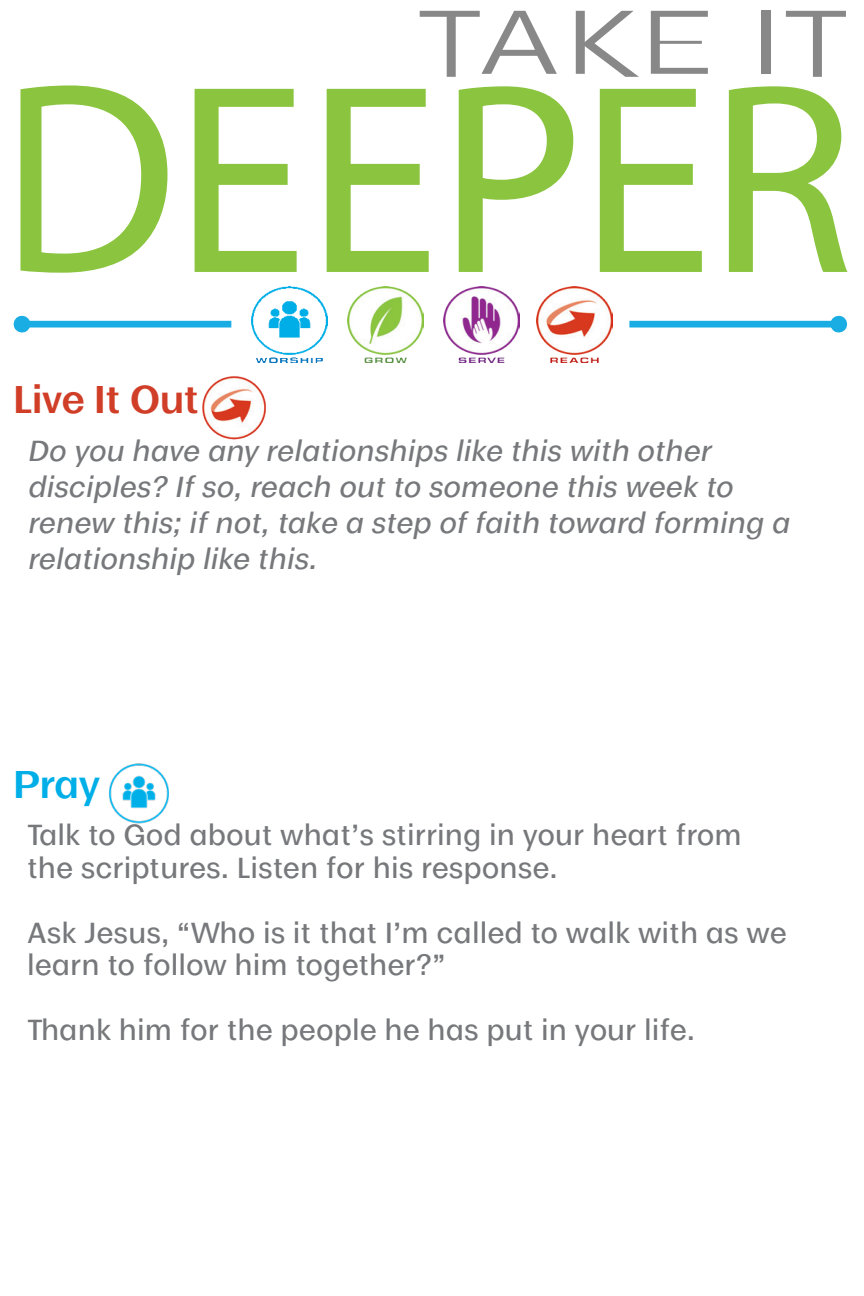
<style>
.page{position:relative;width:864px;height:1296px;background:#fff}
.page>*{position:absolute;margin:0;border:0;box-sizing:border-box;transform-origin:0 0}
.t1{font:600 36px "Moriston";letter-spacing:-.005em;color:#d03e28}
.t2{font:600 36px "Moriston";color:#00afe7}
.t3{font:500 27px/32.4px "Moriston";color:#76787b}
.t4{font:italic 500 27px/36px "Moriston";color:#76787b}
</style>
<div class="page">
<img style="left:109px;top:763px;width:60px;height:61px">
<svg style="left:20px;top:85px;width:147px;height:188px"></svg>
<svg style="left:195px;top:89px;width:102px;height:183px"></svg>
<svg style="left:327px;top:89px;width:102px;height:183px"></svg>
<svg style="left:459px;top:86px;width:114px;height:186px"></svg>
<svg style="left:600px;top:89px;width:102px;height:183px"></svg>
<svg style="left:729px;top:86px;width:118px;height:186px"></svg>
<svg style="left:420px;top:11px;width:137px;height:66px"></svg>
<svg style="left:576px;top:11px;width:63px;height:66px"></svg>
<svg style="left:651px;top:11px;width:57px;height:63px"></svg>
<div style="left:762px;top:11px;width:9px;height:63px;background:#888"></div>
<svg style="left:786px;top:11px;width:60px;height:66px"></svg>
<div style="left:19px;top:321px;width:212px;height:7px;background:#1aade4"></div>
<svg style="left:14px;top:315px;width:18px;height:18px"></svg>
<div style="left:629px;top:321px;width:213px;height:7px;background:#1aade4"></div>
<svg style="left:829px;top:315px;width:18px;height:18px"></svg>
<img style="left:251px;top:286px;width:76px;height:76px">
<img style="left:347px;top:286px;width:76px;height:76px">
<img style="left:443px;top:286px;width:76px;height:76px">
<img style="left:536px;top:286px;width:76px;height:76px">
<img style="left:203px;top:376px;width:63px;height:63px">
<h1 class="t1" style="left:14px;top:370px;width:187px">Live It Out</h1>
<p class="t4" style="left:27px;top:431px;width:771px">Do you have any relationships like this with other disciples? Ifso,reach outto someone this week to renew this;ifnot,take a step offaith toward forming a relationship like this.</p>
<h1 class="t2" style="left:14px;top:755px;width:88px">Pray</h1>
<p class="t3" style="left:27px;top:817px;width:717px">Talk to God about what’s stirring in your heart from the scriptures. Listen for his response.</p>
<p class="t3" style="left:27px;top:914px;width:761px">Ask Jesus, “Who is it that I’m called to walk with as we learn to follow him together?”</p>
<p class="t3" style="left:27px;top:1012px;width:670px">Thank him for the people he has put in your life.</p>
</div>
